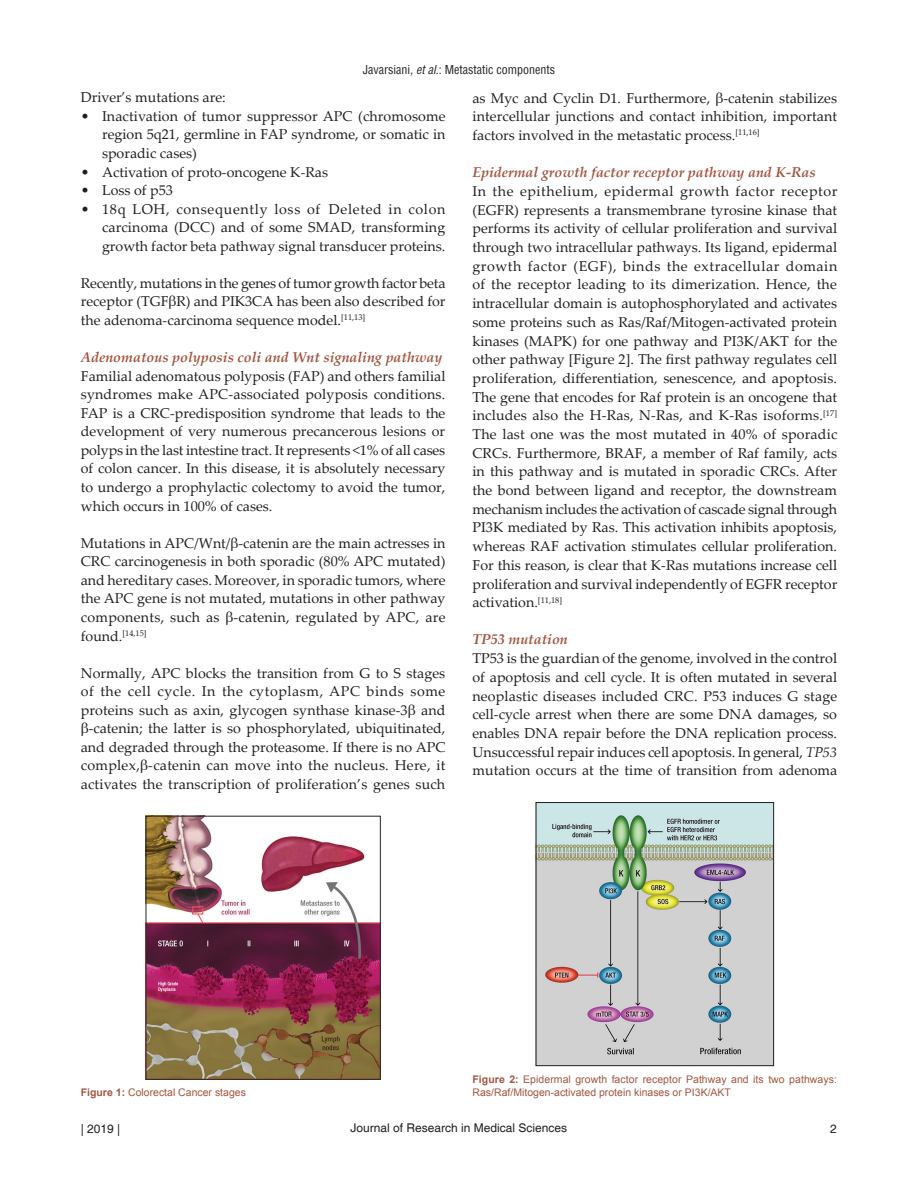
<style>
.page{position:relative;width:918px;height:1188px;background:#fff}
.page>*{position:absolute;margin:0;border:0;box-sizing:border-box;transform-origin:0 0}
.TX{font:14.25px/18.8px "Palatino Linotype";color:#231f20;text-align:justify}
.L{font:14.25px/18.6px "Palatino Linotype";color:#231f20;text-align:justify}
.LL{font:14.25px/18.6px "Palatino Linotype";color:#231f20;text-align:justify}
.t1{font:italic 700 14.25px "Palatino Linotype";color:#a25641}
.t2{font:12px "Helvetica";color:#231f20}
.t3{font:condensed 12px "Helvetica";color:#231f20}
.FGC{font:10.5px/13.6px "Arial";color:#a25641}
.TX-2{font:8.25px "Palatino Linotype";color:#231f20}
.s1{font-style:italic}
.s2{font-size:14.25px}
.s3{font-weight:700}
</style>
<div class="page">
<img style="left:148px;top:818px;width:231px;height:260px">
<div style="left:146px;top:816px;width:235px;height:264px;border:1px solid #231f20"></div>
<img style="left:538px;top:804px;width:234px;height:260px">
<div style="left:536px;top:802px;width:238px;height:264px;border:1px solid #231f20"></div>
<p class="t3" style="left:363px;top:62px;width:194px">Javarsiani<span class="s1">, et al</span>.: Metastatic components</p>
<p class="TX" style="left:81px;top:87px;width:146px">Driver’s mutations are:</p>
<p class="L" style="left:102px;top:106px;width:345px;text-indent:-21px">• Inactivation of tumor suppressor APC (chromosome region 5q21, germline in FAP syndrome, or somatic in sporadic cases)</p>
<p class="L" style="left:81px;top:162px;width:249px">• Activation of proto‑oncogene K‑Ras</p>
<p class="L" style="left:81px;top:180px;width:94px">• Loss of p53</p>
<p class="LL" style="left:102px;top:199px;width:345px;text-indent:-21px">• 18q LOH, consequently loss of Deleted in colon carcinoma (DCC) and of some SMAD, transforming growth factor beta pathway signal transducer proteins.</p>
<p class="TX" style="left:81px;top:273px;width:366px">Recently, mutations in the genes of tumor growth factor beta receptor (TGF R) and PIK3CA has been also described for the adenoma‑carcinoma sequence model.<sup>[11,13]</sup></p>
<h3 class="t1" style="left:81px;top:347px;width:363px">Adenomatous polyposis coli and Wnt signaling pathway</h3>
<p class="TX" style="left:81px;top:366px;width:366px">Familial adenomatous polyposis (FAP) and others familial syndromes make APC‑associated polyposis conditions.<br>FAP is a CRC‑predisposition syndrome that leads to the development of very numerous precancerous lesions or polyps in the last intestine tract. It represents &lt;1% of all cases of colon cancer. In this disease, it is absolutely necessary to undergo a prophylactic colectomy to avoid the tumor, which occurs in 100% of cases.</p>
<p class="TX" style="left:81px;top:533px;width:366px">Mutations in APC/Wnt/ ‑catenin are the main actresses in CRC carcinogenesis in both sporadic (80% APC mutated) and hereditary cases. Moreover, in sporadic tumors, where the APC gene is not mutated, mutations in other pathway components, such as ‑catenin, regulated by APC, are</p>
<p class="TX-2" style="left:81px;top:627px;width:67px"><span class="s2">found.</span>[14,15]</p>
<p class="TX" style="left:81px;top:663px;width:366px;text-align:center">Normally, APC blocks the transition from G to S stages of the cell cycle. In the cytoplasm, APC binds some proteins such as axin, glycogen synthase kinase‑3 and ‑catenin; the latter is so phosphorylated, ubiquitinated, and degraded through the proteasome. If there is no APC complex, ‑catenin can move into the nucleus. Here, it activates the transcription of proliferation’s genes such</p>
<p class="TX" style="left:472px;top:88px;width:366px">as Myc and Cyclin D1. Furthermore, ‑catenin stabilizes intercellular junctions and contact inhibition, important factors involved in the metastatic process.<sup>[11,16]</sup></p>
<h3 class="t1" style="left:472px;top:162px;width:345px">Epidermal growth factor receptor pathway and K‑Ras</h3>
<p class="TX" style="left:472px;top:181px;width:366px">In the epithelium, epidermal growth factor receptor (EGFR) represents a transmembrane tyrosine kinase that performs its activity of cellular proliferation and survival through two intracellular pathways. Its ligand, epidermal growth factor (EGF), binds the extracellular domain of the receptor leading to its dimerization. Hence, the intracellular domain is autophosphorylated and activates some proteins such as Ras/Raf/Mitogen‑activated protein kinases (MAPK) for one pathway and PI3K/AKT for the other pathway [Figure 2]. The first pathway regulates cell proliferation, differentiation, senescence, and apoptosis.<br>The gene that encodes for Raf protein is an oncogene that includes also the H‑Ras, N‑Ras, and K‑Ras isoforms.<sup>[17] </sup>The last one was the most mutated in 40% of sporadic CRCs. Furthermore, BRAF, a member of Raf family, acts in this pathway and is mutated in sporadic CRCs. After the bond between ligand and receptor, the downstream mechanism includes the activation of cascade signal through PI3K mediated by Ras. This activation inhibits apoptosis, whereas RAF activation stimulates cellular proliferation.<br>For this reason, is clear that K‑Ras mutations increase cell proliferation and survival independently of EGFR receptor activation.<sup>[11,18]</sup></p>
<h3 class="t1" style="left:473px;top:630px;width:97px">TP53 mutation</h3>
<p class="TX" style="left:473px;top:648px;width:366px">TP53 is the guardian of the genome, involved in the control of apoptosis and cell cycle. It is often mutated in several neoplastic diseases included CRC. P53 induces G stage cell‑cycle arrest when there are some DNA damages, so enables DNA repair before the DNA replication process.<br>Unsuccessful repair induces cell apoptosis. In general, <span class="s1">TP53 </span>mutation occurs at the time of transition from adenoma</p>
<p class="FGC" style="left:81px;top:1086px;width:167px"><span class="s3">Figure 1:</span> Colorectal Cancer stages</p>
<p class="FGC" style="left:472px;top:1072px;width:366px"><span class="s3">Figure 2:</span> Epidermal growth factor receptor Pathway and its two pathways:<br>Ras/Raf/Mitogen‑activated protein kinases or PI3K/AKT</p>
<p class="t2" style="left:81px;top:1122px;width:41px">| 2019 |</p>
<p class="t2" style="left:351px;top:1121px;width:218px">Journal of Research in Medical Sciences</p>
<p class="t2" style="left:830px;top:1122px;width:8px">2</p>
</div>
